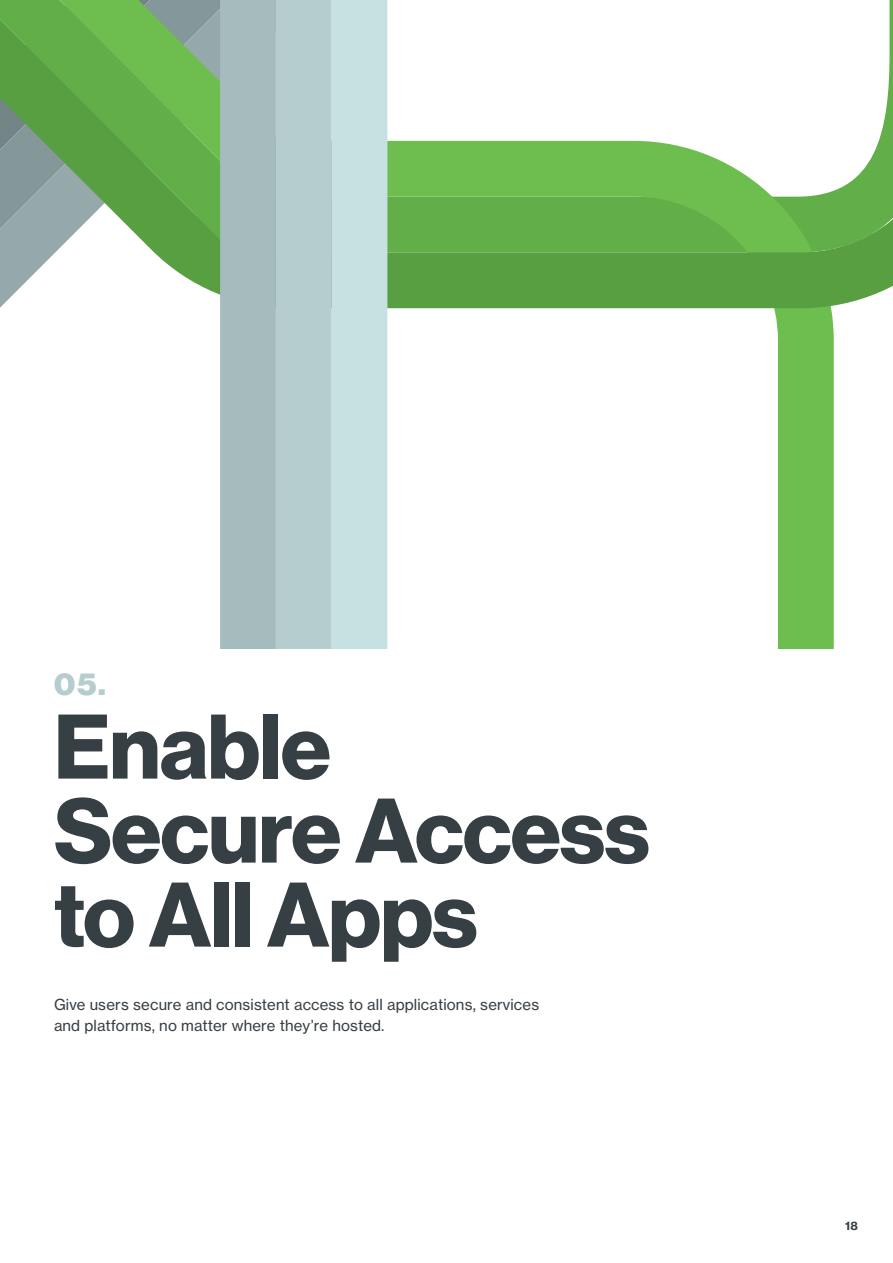
<style>
.page{position:relative;width:893px;height:1263px;background:#fff}
.page>*{position:absolute;margin:0;border:0;box-sizing:border-box;transform-origin:0 0}
.t1{font:89.55px/84px "N Haas Grotesk DS Pro 75 Bd";letter-spacing:-.01em;color:#363f44}
.t2{font:30px "N Haas Grotesk DS Pro 95 Blk";color:#b5cdce}
.t3{font:15px/21px "N Haas Grotesk TX Pro 55 Rg";letter-spacing:.01em;color:#373f44}
.t4{font:11.55px "N Haas Grotesk TX Pro 75 Bd";color:#363f44}
</style>
<div class="page">
<svg style="left:0;top:244px;width:220px;height:64px"></svg>
<svg style="left:0;top:188px;width:220px;height:56px;background:#87b084"></svg>
<svg style="left:0;top:0;width:220px;height:188px;background:#68a956"></svg>
<svg style="left:220px;top:0;width:673px;height:649px"></svg>
<h2 class="t2" style="left:54px;top:666px;width:53px">05.</h2>
<h1 class="t1" style="left:54px;top:706px;width:597px">Enable<br>Secure Access to All Apps</h1>
<p class="t3" style="left:54px;top:994px;width:487px">Give users secure and consistent access to all applications, services and platforms, no matter where they’re hosted.</p>
<p class="t4" style="left:845px;top:1218px;width:14px">18</p>
</div>
